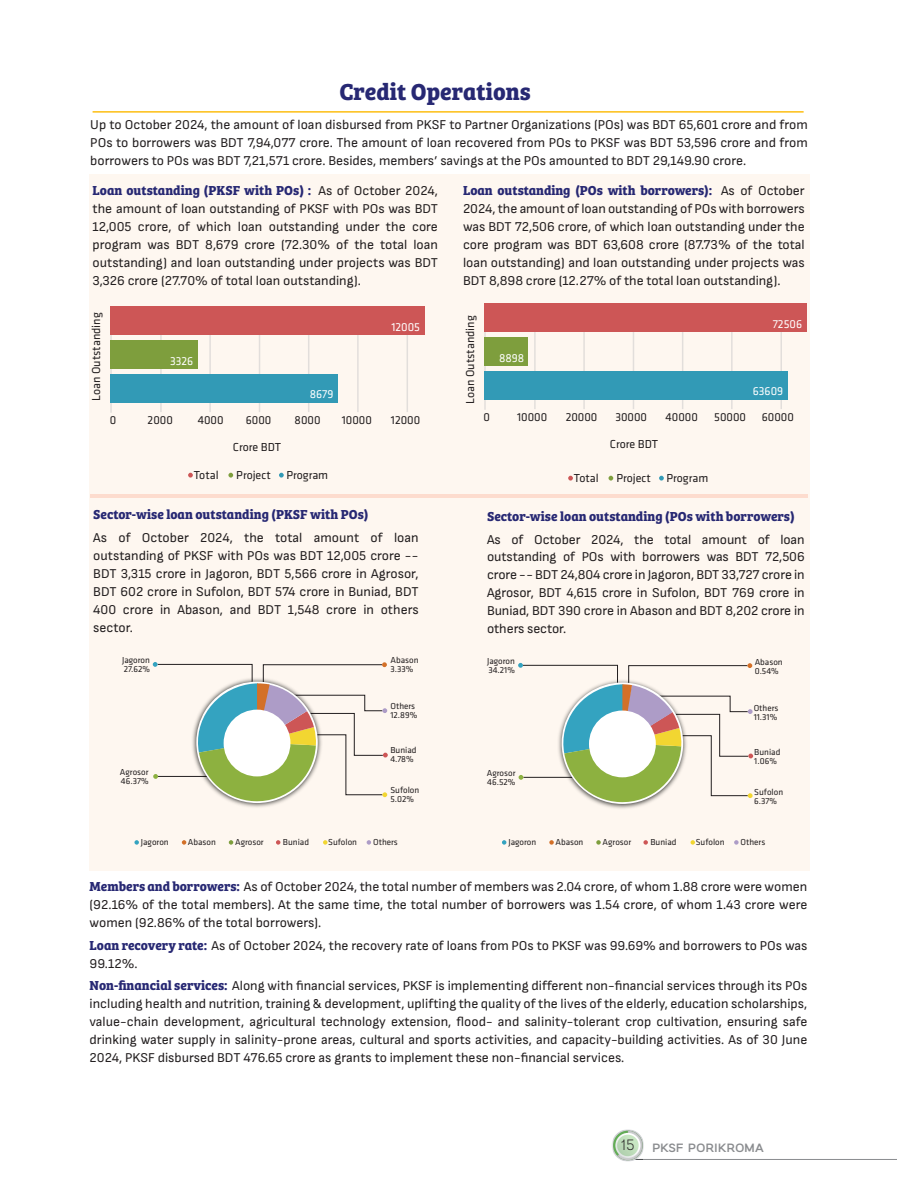
<style>
.page{position:relative;width:897px;height:1188px;background:#fff}
.page>*{position:absolute;margin:0;border:0;box-sizing:border-box;transform-origin:0 0}
.t1{font:700 24px "Bree Serif";color:#272873}
.t2{font:13.5px/18px "Sofia Sans";color:#231f20;text-align:justify}
.t3{font:700 13.5px "Bree Serif";color:#272873}
.t4{font:12px "Klavika";color:#231f20}
.t5{font:12px "Klavika";color:#fff}
.t6{font:700 12px "Salma Alfasans";letter-spacing:-.07em;color:#8a8c8f}
.t7{font:9px/9px "Klavika";color:#231f20}
.s1{font-family:"Sofia Sans";font-weight:400;color:#231f20}
.s2{font-family:"Bree Serif";font-weight:700;color:#272873}
.s3{font-weight:300;font-size:14.85px;color:#231f20}
</style>
<div class="page">
<hr style="left:93px;top:111px;width:710px;height:2px;background:#fdbe12">
<div style="left:89px;top:175px;width:720px;height:696px;background:#fef7f0"></div>
<svg style="left:228px;top:473px;width:5px;height:5px"></svg>
<svg style="left:188px;top:473px;width:5px;height:5px"></svg>
<svg style="left:279px;top:473px;width:5px;height:5px"></svg>
<hr style="left:209px;top:306px;width:2px;height:106px;background:#b5b6b9">
<hr style="left:259px;top:306px;width:1px;height:106px;background:#b5b6b9">
<hr style="left:160px;top:306px;width:2px;height:106px;background:#b5b6b9">
<hr style="left:308px;top:306px;width:1px;height:106px;background:#b5b6b9">
<hr style="left:357px;top:306px;width:1px;height:106px;background:#b5b6b9">
<hr style="left:406px;top:306px;width:2px;height:106px;background:#b5b6b9">
<hr style="left:110px;top:306px;width:2px;height:107px;background:#b5b6b9">
<div style="left:110px;top:306px;width:314px;height:28px;background:#cd5656"></div>
<div style="left:110px;top:340px;width:88px;height:28px;background:#7e9e3d"></div>
<div style="left:110px;top:374px;width:228px;height:28px;background:#329ab6"></div>
<svg style="left:608px;top:476px;width:5px;height:5px"></svg>
<svg style="left:568px;top:476px;width:5px;height:5px"></svg>
<svg style="left:659px;top:476px;width:4px;height:5px"></svg>
<hr style="left:583px;top:303px;width:1px;height:106px;background:#b5b6b9">
<hr style="left:632px;top:303px;width:2px;height:106px;background:#b5b6b9">
<hr style="left:534px;top:303px;width:1px;height:106px;background:#b5b6b9">
<hr style="left:681px;top:303px;width:2px;height:106px;background:#b5b6b9">
<hr style="left:731px;top:303px;width:1px;height:106px;background:#b5b6b9">
<hr style="left:780px;top:303px;width:1px;height:106px;background:#b5b6b9">
<hr style="left:484px;top:303px;width:1px;height:107px;background:#b5b6b9">
<div style="left:484px;top:303px;width:322px;height:28px;background:#cd5656"></div>
<div style="left:484px;top:337px;width:44px;height:28px;background:#7e9e3d"></div>
<div style="left:484px;top:371px;width:304px;height:28px;background:#329ab6"></div>
<svg style="left:134px;top:840px;width:5px;height:5px"></svg>
<svg style="left:182px;top:840px;width:4px;height:5px"></svg>
<svg style="left:229px;top:840px;width:4px;height:5px"></svg>
<svg style="left:276px;top:840px;width:4px;height:5px"></svg>
<svg style="left:323px;top:840px;width:4px;height:5px"></svg>
<svg style="left:366px;top:840px;width:5px;height:5px"></svg>
<svg style="left:153px;top:662px;width:235px;height:141px"></svg>
<div style="left:223px;top:710px;width:67px;height:66px;background:#fff;border-radius:50%"></div>
<svg style="left:518px;top:663px;width:235px;height:141px"></svg>
<div style="left:589px;top:711px;width:66px;height:66px;background:#fff;border-radius:50%"></div>
<hr style="left:90px;top:494px;width:717px;height:3px;background:#fddcce">
<hr style="left:629px;top:1159px;width:267px;height:1px;background:#8a8c8f">
<svg style="left:611px;top:1129px;width:33px;height:33px"></svg>
<svg style="left:613px;top:1131px;width:29px;height:29px"></svg>
<svg style="left:617px;top:1131px;width:25px;height:29px"></svg>
<svg style="left:615px;top:1133px;width:25px;height:25px"></svg>
<div style="left:617px;top:1135px;width:21px;height:21px;background:#bfdeba;border-radius:50%"></div>
<svg style="left:502px;top:840px;width:4px;height:5px"></svg>
<svg style="left:549px;top:840px;width:4px;height:5px"></svg>
<svg style="left:596px;top:840px;width:4px;height:5px"></svg>
<svg style="left:643px;top:840px;width:4px;height:5px"></svg>
<svg style="left:690px;top:840px;width:5px;height:5px"></svg>
<svg style="left:734px;top:840px;width:4px;height:5px"></svg>
<h1 class="t1" style="left:339px;top:73px;width:193px">Credit Operations</h1>
<p class="t2" style="left:90px;top:115px;width:719px">Up to October 2024, the amount of loan disbursed from PKSF to Partner Organizations (POs) was BDT 65,601 crore and from POs to borrowers was BDT 7,94,077 crore. The amount of loan recovered from POs to PKSF was BDT 53,596 crore and from borrowers to POs was BDT 7,21,571 crore. Besides, members’ savings at the POs amounted to BDT 29,149.90 crore.</p>
<p class="t3" style="left:93px;top:180px;width:347px">Loan outstanding (PKSF with POs) : <span class="s1">As of October 2024,</span></p>
<p class="t2" style="left:93px;top:200px;width:347px">the amount of loan outstanding of PKSF with POs was BDT 12,005 crore, of which loan outstanding under the core program was BDT 8,679 crore (72.30% of the total loan outstanding) and loan outstanding under projects was BDT 3,326 crore (27.70% of total loan outstanding).</p>
<p class="t3" style="left:463px;top:180px;width:343px">Loan outstanding (POs with borrowers): <span class="s1">As of October</span></p>
<p class="t2" style="left:463px;top:200px;width:343px">2024, the amount of loan outstanding of POs with borrowers was BDT 72,506 crore, of which loan outstanding under the core program was BDT 63,608 crore (87.73% of the total loan outstanding) and loan outstanding under projects was BDT 8,898 crore (12.27% of the total loan outstanding).</p>
<p class="t4" style="left:90px;top:401px;width:90px;rotate:-90deg">Loan Outstanding</p>
<p class="t5" style="left:170px;top:355px;width:25px">3326</p>
<p class="t5" style="left:310px;top:388px;width:25px">8679</p>
<p class="t5" style="left:391px;top:320px;width:30px">12005</p>
<p class="t4" style="left:463px;top:404px;width:90px;rotate:-90deg">Loan Outstanding</p>
<p class="t5" style="left:499px;top:352px;width:27px">8898</p>
<p class="t5" style="left:772px;top:317px;width:31px">72506</p>
<p class="t5" style="left:752px;top:385px;width:32px">63609</p>
<p class="t4" style="left:110px;top:414px;width:8px">0</p>
<p class="t4" style="left:148px;top:414px;width:27px">2000</p>
<p class="t4" style="left:198px;top:414px;width:27px">4000</p>
<p class="t4" style="left:246px;top:414px;width:27px">6000</p>
<p class="t4" style="left:294px;top:414px;width:27px">8000</p>
<p class="t4" style="left:342px;top:414px;width:32px">10000</p>
<p class="t4" style="left:391px;top:414px;width:31px">12000</p>
<p class="t4" style="left:483px;top:411px;width:8px">0</p>
<p class="t4" style="left:517px;top:411px;width:32px">10000</p>
<p class="t4" style="left:565px;top:411px;width:33px">20000</p>
<p class="t4" style="left:615px;top:411px;width:33px">30000</p>
<p class="t4" style="left:665px;top:411px;width:34px">40000</p>
<p class="t4" style="left:714px;top:411px;width:33px">50000</p>
<p class="t4" style="left:761px;top:411px;width:33px">60000</p>
<p class="t4" style="left:233px;top:441px;width:50px">Crore BDT</p>
<p class="t4" style="left:609px;top:438px;width:50px">Crore BDT</p>
<p class="t4" style="left:194px;top:469px;width:78px">Total Project</p>
<p class="t4" style="left:286px;top:469px;width:43px">Program</p>
<p class="t4" style="left:574px;top:472px;width:78px">Total Project</p>
<p class="t4" style="left:666px;top:472px;width:43px">Program</p>
<p class="t3" style="left:93px;top:504px;width:277px">Sector-wise loan outstanding (PKSF with POs)</p>
<p class="t2" style="left:93px;top:528px;width:327px">As of October 2024, the total amount of loan outstanding of PKSF with POs was BDT 12,005 crore -- BDT 3,315 crore in Jagoron, BDT 5,566 crore in Agrosor, BDT 602 crore in Sufolon, BDT 574 crore in Buniad, BDT 400 crore in Abason, and BDT 1,548 crore in others sector.</p>
<p class="t7" style="left:122px;top:655px;width:29px">Jagoron<br>27.62%</p>
<p class="t7" style="left:390px;top:655px;width:30px">Abason<br>3.33%</p>
<p class="t3" style="left:487px;top:506px;width:309px">Sector-wise loan outstanding (POs with borrowers)</p>
<p class="t2" style="left:487px;top:530px;width:319px">As of October 2024, the total amount of loan outstanding of POs with borrowers was BDT 72,506 crore -- BDT 24,804 crore in Jagoron, BDT 33,727 crore in Agrosor, BDT 4,615 crore in Sufolon, BDT 769 crore in Buniad, BDT 390 crore in Abason and BDT 8,202 crore in others sector.</p>
<p class="t7" style="left:487px;top:656px;width:29px">Jagoron<br>34.21%</p>
<p class="t7" style="left:754px;top:658px;width:30px">Abason<br>0.54%</p>
<p class="t7" style="left:120px;top:767px;width:30px">Agrosor<br>46.37%</p>
<p class="t7" style="left:390px;top:701px;width:28px">Others<br>12.89%</p>
<p class="t7" style="left:390px;top:746px;width:28px">Buniad<br>4.78%</p>
<p class="t7" style="left:390px;top:786px;width:30px">Sufolon<br>5.02%</p>
<p class="t7" style="left:487px;top:768px;width:30px">Agrosor<br>46.52%</p>
<p class="t7" style="left:753px;top:704px;width:26px">Others<br>11.31%</p>
<p class="t7" style="left:754px;top:748px;width:28px">Buniad<br>1.06%</p>
<p class="t7" style="left:754px;top:788px;width:30px">Sufolon<br>6.37%</p>
<p class="t7" style="left:141px;top:838px;width:29px">Jagoron</p>
<p class="t7" style="left:188px;top:838px;width:30px">Abason</p>
<p class="t7" style="left:235px;top:838px;width:30px">Agrosor</p>
<p class="t7" style="left:283px;top:838px;width:28px">Buniad</p>
<p class="t7" style="left:328px;top:838px;width:30px">Sufolon</p>
<p class="t7" style="left:373px;top:838px;width:26px">Others</p>
<p class="t7" style="left:508px;top:838px;width:29px">Jagoron</p>
<p class="t7" style="left:555px;top:838px;width:30px">Abason</p>
<p class="t7" style="left:602px;top:838px;width:30px">Agrosor</p>
<p class="t7" style="left:650px;top:838px;width:28px">Buniad</p>
<p class="t7" style="left:695px;top:838px;width:30px">Sufolon</p>
<p class="t7" style="left:740px;top:838px;width:26px">Others</p>
<p class="t2" style="left:90px;top:878px;width:719px"><span class="s2">Members and borrowers:</span> As of October 2024, the total number of members was 2.04 crore, of whom 1.88 crore were women (92.16% of the total members). At the same time, the total number of borrowers was 1.54 crore, of whom 1.43 crore were women (92.86% of the total borrowers).</p>
<p class="t2" style="left:90px;top:936px;width:719px"><span class="s2">Loan recovery rate:</span> As of October 2024, the recovery rate of loans from POs to PKSF was 99.69% and borrowers to POs was<br>99.12%.</p>
<p class="t2" style="left:89px;top:977px;width:719px"><span class="s2">Non-financial services:</span> Along with financial services, PKSF is implementing different non-financial services through its POs including health and nutrition, training &amp; development, uplifting the quality of the lives of the elderly, education scholarships, value-chain development, agricultural technology extension, flood- and salinity-tolerant crop cultivation, ensuring safe drinking water supply in salinity-prone areas, cultural and sports activities, and capacity-building activities. As of 30 June 2024, PKSF disbursed BDT 476.65 crore as grants to implement these non-financial services.</p>
<p class="t6" style="left:620px;top:1140px;width:146px"><span class="s3">15</span> PKSF PORIKROMA</p>
</div>
